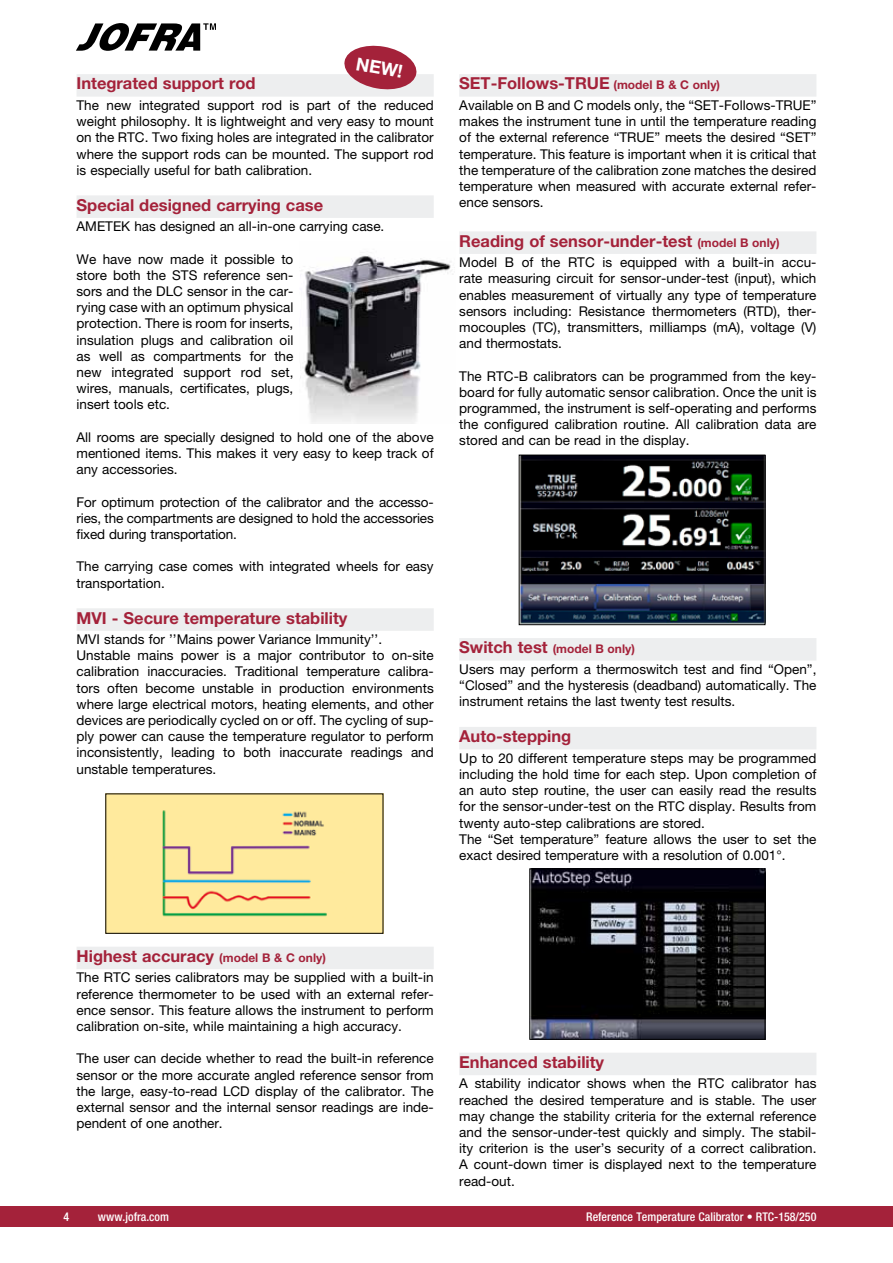
<style>
.page{position:relative;width:893px;height:1263px;background:#fff}
.page>*{position:absolute;margin:0;border:0;box-sizing:border-box;transform-origin:0 0}
.t1{font:700 18px "Helvetica Neue";color:#fff}
.t2{font:700 16.5px "Helvetica Neue";color:#a4223a}
.t3{font:13.5px/16.2px "Helvetica Neue";color:#000;text-align:justify}
.t4{font:500 condensed 12px "Helvetica Neue";color:#fff}
.t5{font:700 12px "Helvetica Neue";color:#a4223a}
.s1{font-size:12px}
.s2{font-size:16.5px}
</style>
<div class="page">
<div style="left:0;top:1206px;width:893px;height:20px;background:#a4223a"></div>
<svg style="left:76px;top:23px;width:140px;height:28px"></svg>
<div style="left:77px;top:74px;width:357px;height:23px;background:#edeeef"></div>
<div style="left:77px;top:195px;width:357px;height:23px;background:#edeeef"></div>
<div style="left:77px;top:608px;width:357px;height:23px;background:#edeeef"></div>
<div style="left:77px;top:947px;width:357px;height:22px;background:#edeeef"></div>
<div style="left:459px;top:74px;width:357px;height:23px;background:#edeeef"></div>
<div style="left:459px;top:231px;width:357px;height:23px;background:#edeeef"></div>
<div style="left:459px;top:638px;width:357px;height:22px;background:#edeeef"></div>
<div style="left:459px;top:727px;width:357px;height:22px;background:#edeeef"></div>
<div style="left:459px;top:1053px;width:357px;height:22px;background:#edeeef"></div>
<img style="left:107px;top:795px;width:274px;height:137px">
<div style="left:105px;top:793px;width:278px;height:141px;border:1px solid #000"></div>
<img style="left:531px;top:870px;width:232px;height:168px">
<div style="left:529px;top:868px;width:236px;height:172px;border:1px solid #000"></div>
<img style="left:521px;top:457px;width:242px;height:166px">
<div style="left:519px;top:455px;width:246px;height:170px;border:1px solid #000"></div>
<svg style="left:344px;top:45px;width:73px;height:45px"></svg>
<img style="left:300px;top:255px;width:153px;height:168px">
<h1 class="t1" style="left:358px;top:53px;width:48px;rotate:10deg">NEW!</h1>
<p class="t2" style="left:77px;top:73px;width:181px">Integrated support rod</p>
<p class="t3" style="left:77px;top:97px;width:359px">The new integrated support rod is part of the reduced weight philosophy. It is lightweight and very easy to mount on the RTC. Two fixing holes are integrated in the calibrator where the support rods can be mounted. The support rod is especially useful for bath calibration.</p>
<p class="t2" style="left:77px;top:195px;width:248px">Special designed carrying case</p>
<p class="t3" style="left:77px;top:218px;width:309px">AMETEK has designed an all-in-one carrying case.</p>
<p class="t3" style="left:77px;top:250px;width:218px">We have now made it possible to store both the STS reference sen&shy;sors and the DLC sensor in the car&shy;rying case with an optimum physical protection. There is room for inserts, insulation plugs and calibration oil as well as compartments for the new integrated support rod set, wires, manuals, certificates, plugs, insert tools etc.</p>
<p class="t3" style="left:77px;top:429px;width:359px">All rooms are specially designed to hold one of the above mentioned items. This makes it very easy to keep track of any accessories.</p>
<p class="t3" style="left:77px;top:493px;width:359px">For optimum protection of the calibrator and the accesso&shy;ries, the compartments are designed to hold the accessories fixed during transportation.</p>
<p class="t3" style="left:77px;top:558px;width:359px">The carrying case comes with integrated wheels for easy transportation.</p>
<p class="t2" style="left:77px;top:607px;width:272px">MVI - Secure temperature stability</p>
<p class="t3" style="left:77px;top:631px;width:359px;text-align:left">MVI stands for ’’Mains power Variance Immunity’’.<br>Unstable mains power is a major contributor to on-site calibration inaccuracies. Traditional temperature calibra&shy;tors often become unstable in production environments where large electrical motors, heating elements, and other devices are periodically cycled on or off. The cycling of sup&shy;ply power can cause the temperature regulator to perform inconsistently, leading to both inaccurate readings and unstable temperatures.</p>
<p class="t2" style="left:459px;top:73px;width:262px">SET-Follows-TRUE <span class="s1">(model B &amp; C only)</span></p>
<p class="t3" style="left:459px;top:97px;width:359px">Available on B and C models only, the “SET-Follows-TRUE” makes the instrument tune in until the temperature reading of the external reference “TRUE” meets the desired “SET” temperature. This feature is important when it is critical that the temperature of the calibration zone matches the desired temperature when measured with accurate external refer&shy;ence sensors.</p>
<p class="t2" style="left:459px;top:231px;width:322px">Reading of sensor-under-test <span class="s1">(model B only)</span></p>
<p class="t3" style="left:459px;top:254px;width:359px">Model B of the RTC is equipped with a built-in accu&shy;rate measuring circuit for sensor-under-test (input), which enables measurement of virtually any type of temperature sensors including: Resistance thermometers (RTD), ther&shy;mocouples (TC), transmitters, milliamps (mA), voltage (V) and thermostats.</p>
<p class="t3" style="left:459px;top:367px;width:359px">The RTC-B calibrators can be programmed from the key&shy;board for fully automatic sensor calibration. Once the unit is programmed, the instrument is self-operating and performs the configured calibration routine. All calibration data are stored and can be read in the display.</p>
<p class="t5" style="left:459px;top:642px;width:177px"><span class="s2">Switch test</span> (model B only)</p>
<p class="t3" style="left:459px;top:661px;width:359px">Users may perform a thermoswitch test and find “Open”, “Closed” and the hysteresis (deadband) automatically. The instrument retains the last twenty test results.</p>
<p class="t2" style="left:459px;top:726px;width:114px">Auto-stepping</p>
<p class="t3" style="left:459px;top:750px;width:359px;text-align:left">Up to 20 different temperature steps may be programmed including the hold time for each step. Upon completion of an auto step routine, the user can easily read the results for the sensor-under-test on the RTC display. Results from twenty auto-step calibrations are stored.<br>The “Set temperature” feature allows the user to set the exact desired temperature with a resolution of 0.001°.</p>
<p class="t2" style="left:77px;top:946px;width:251px">Highest accuracy <span class="s1">(model B &amp; C only)</span></p>
<p class="t3" style="left:77px;top:969px;width:359px">The RTC series calibrators may be supplied with a built-in reference thermometer to be used with an external refer&shy;ence sensor. This feature allows the instrument to perform calibration on-site, while maintaining a high accuracy.</p>
<p class="t3" style="left:77px;top:1050px;width:359px">The user can decide whether to read the built-in reference sensor or the more accurate angled reference sensor from the large, easy-to-read LCD display of the calibrator. The external sensor and the internal sensor readings are inde&shy;pendent of one another.</p>
<p class="t2" style="left:459px;top:1052px;width:146px">Enhanced stability</p>
<p class="t3" style="left:459px;top:1075px;width:359px">A stability indicator shows when the RTC calibrator has reached the desired temperature and is stable. The user may change the stability criteria for the external reference and the sensor-under-test quickly and simply. The stabil&shy;ity criterion is the user’s security of a correct calibration.<br>A count-down timer is displayed next to the temperature read-out.</p>
<p class="t4" style="left:63px;top:1209px;width:7px">4</p>
<p class="t4" style="left:98px;top:1209px;width:73px">www.jofra.com</p>
<p class="t4" style="left:586px;top:1209px;width:232px">Reference Temperature Calibrator • RTC-158/250</p>
</div>
